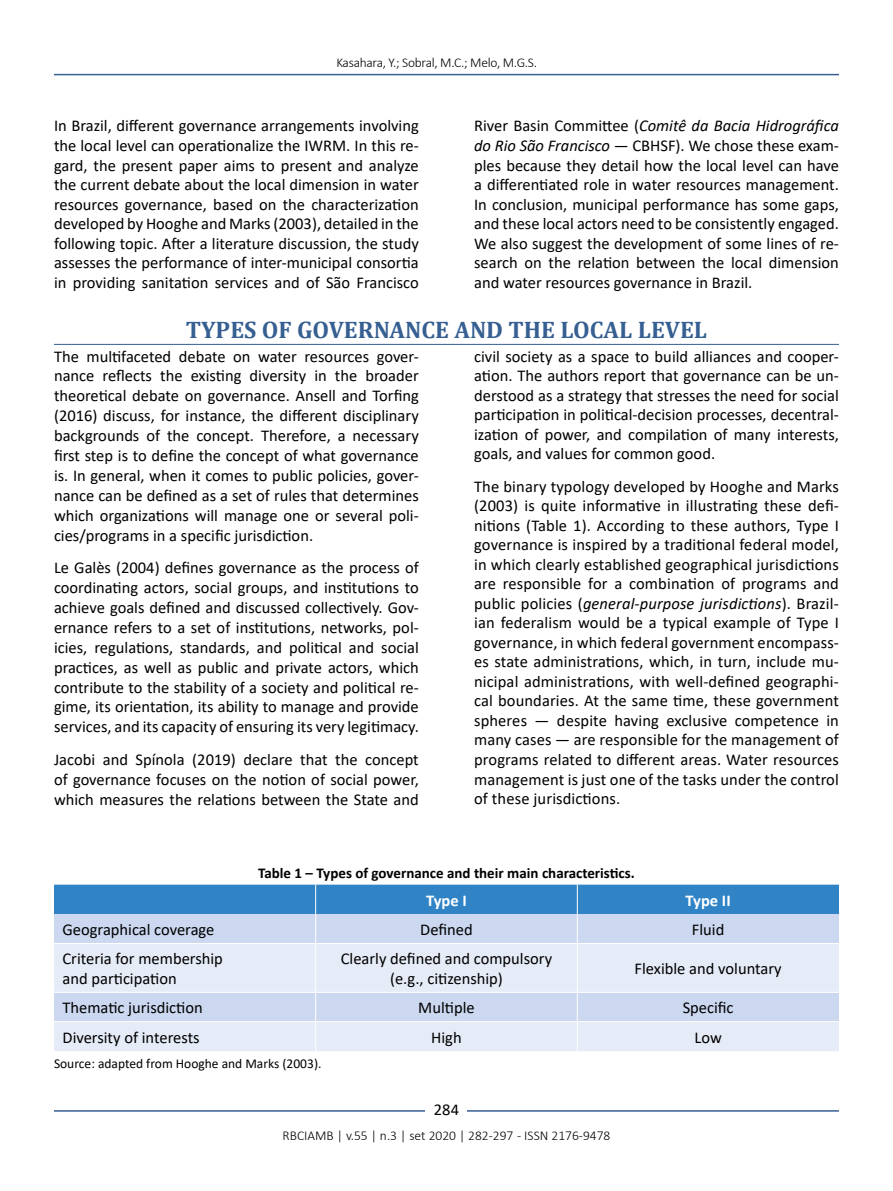
<style>
.page{position:relative;width:893px;height:1191px;background:#fff}
.page>*{position:absolute;margin:0;border:0;box-sizing:border-box;transform-origin:0 0}
.t1{font:700 24px "Cambria";color:#365f92}
.t2{font:16.5px/19.5px "Calibri";color:#000;text-align:justify}
.t3{font:700 16.5px "Calibri";color:#fff}
.t4{font:700 15px "Calibri";color:#000}
.t5{font:300 13.5px "Calibri";color:#000}
.t6{font:13.5px "Calibri";color:#000}
.t7{font:300 13.5px "Calibri";letter-spacing:-.02em;color:#000}
.s1{font-style:italic}
</style>
<div class="page">
<hr style="left:54px;top:74px;width:785px;height:1px;background:#365f92">
<hr style="left:54px;top:1110px;width:785px;height:1px;background:#365f92">
<div style="left:426px;top:1096px;width:41px;height:26px;background:#fff"></div>
<hr style="left:54px;top:344px;width:785px;height:1px;background:#365f92">
<svg style="left:54px;top:944px;width:785px;height:107px;background:#dee6f5"></svg>
<svg style="left:54px;top:884px;width:785px;height:59px;background:#7eaedb"></svg>
<hr style="left:315px;top:943px;width:1px;height:49px;background:#fff">
<hr style="left:577px;top:943px;width:1px;height:49px;background:#fff">
<hr style="left:54px;top:992px;width:262px;height:1px;background:#fff">
<hr style="left:316px;top:992px;width:261px;height:1px;background:#fff">
<hr style="left:577px;top:992px;width:262px;height:1px;background:#fff">
<hr style="left:54px;top:1021px;width:262px;height:1px;background:#fff">
<hr style="left:316px;top:1021px;width:261px;height:1px;background:#fff">
<svg style="left:315px;top:993px;width:1px;height:58px"></svg>
<hr style="left:577px;top:1021px;width:262px;height:1px;background:#fff">
<svg style="left:577px;top:993px;width:1px;height:58px"></svg>
<p class="t7" style="left:336px;top:54px;width:202px">Kasahara, Y.; Sobral, M.C.; Melo, M.G.S.</p>
<p class="t2" style="left:54px;top:116px;width:366px">In Brazil, different governance arrangements involving the local level can operationalize the IWRM. In this re&shy;gard, the present paper aims to present and analyze the current debate about the local dimension in water resources governance, based on the characterization developed by Hooghe and Marks (2003), detailed in the following topic. After a literature discussion, the study assesses the performance of inter-municipal consortia in providing sanitation services and of São Francisco</p>
<p class="t2" style="left:474px;top:116px;width:366px">River Basin Committee (<span class="s1">Comitê da Bacia Hidrográfica do Rio São Francisco</span> — CBHSF). We chose these exam&shy;ples because they detail how the local level can have a differentiated role in water resources management.<br>In conclusion, municipal performance has some gaps, and these local actors need to be consistently engaged.<br>We also suggest the development of some lines of re&shy;search on the relation between the local dimension and water resources governance in Brazil.</p>
<h1 class="t1" style="left:186px;top:313px;width:523px">TYPES OF GOVERNANCE AND THE LOCAL LEVEL</h1>
<p class="t2" style="left:54px;top:346px;width:366px;line-height:20px">The multifaceted debate on water resources gover&shy;nance reflects the existing diversity in the broader theoretical debate on governance. Ansell and Torfing (2016) discuss, for instance, the different disciplinary backgrounds of the concept. Therefore, a necessary first step is to define the concept of what governance is. In general, when it comes to public policies, gover&shy;nance can be defined as a set of rules that determines which organizations will manage one or several poli&shy;cies/programs in a specific jurisdiction.</p>
<p class="t2" style="left:54px;top:557px;width:366px;line-height:20px">Le Galès (2004) defines governance as the process of coordinating actors, social groups, and institutions to achieve goals defined and discussed collectively. Gov&shy;ernance refers to a set of institutions, networks, pol&shy;icies, regulations, standards, and political and social practices, as well as public and private actors, which contribute to the stability of a society and political re&shy;gime, its orientation, its ability to manage and provide services, and its capacity of ensuring its very legitimacy.</p>
<p class="t2" style="left:54px;top:749px;width:366px;line-height:20px">Jacobi and Spínola (2019) declare that the concept of governance focuses on the notion of social power, which measures the relations between the State and</p>
<p class="t2" style="left:474px;top:346px;width:366px">civil society as a space to build alliances and cooper&shy;ation. The authors report that governance can be un&shy;derstood as a strategy that stresses the need for social participation in political-decision processes, decentral&shy;ization of power, and compilation of many interests, goals, and values for common good.</p>
<p class="t2" style="left:474px;top:476px;width:366px">The binary typology developed by Hooghe and Marks (2003) is quite informative in illustrating these defi&shy;nitions (Table 1). According to these authors, Type I governance is inspired by a traditional federal model, in which clearly established geographical jurisdictions are responsible for a combination of programs and public policies (<span class="s1">general-purpose jurisdictions</span>). Brazil&shy;ian federalism would be a typical example of Type I governance, in which federal government encompass&shy;es state administrations, which, in turn, include mu&shy;nicipal administrations, with well-defined geographi&shy;cal boundaries. At the same time, these government spheres — despite having exclusive competence in many cases — are responsible for the management of programs related to different areas. Water resources management is just one of the tasks under the control of these jurisdictions.</p>
<p class="t4" style="left:258px;top:862px;width:378px">Table 1 – Types of governance and their main characteristics.</p>
<p class="t3" style="left:426px;top:888px;width:42px">Type I</p>
<p class="t3" style="left:686px;top:888px;width:47px">Type II</p>
<p class="t2" style="left:63px;top:919px;width:153px">Geographical coverage</p>
<p class="t2" style="left:420px;top:919px;width:54px">Defined</p>
<p class="t2" style="left:692px;top:919px;width:34px">Fluid</p>
<p class="t2" style="left:63px;top:948px;width:162px">Criteria for membership and participation</p>
<p class="t2" style="left:341px;top:948px;width:213px;text-align:center">Clearly defined and compulsory (e.g., citizenship)</p>
<p class="t2" style="left:635px;top:958px;width:149px">Flexible and voluntary</p>
<p class="t2" style="left:63px;top:997px;width:142px">Thematic jurisdiction</p>
<p class="t2" style="left:418px;top:997px;width:58px">Multiple</p>
<p class="t2" style="left:683px;top:997px;width:52px">Specific</p>
<p class="t2" style="left:63px;top:1027px;width:139px">Diversity of interests</p>
<p class="t2" style="left:431px;top:1027px;width:32px">High</p>
<p class="t2" style="left:694px;top:1027px;width:29px">Low</p>
<p class="t6" style="left:54px;top:1053px;width:269px">Source: adapted from Hooghe and Marks (2003).</p>
<p class="t2" style="left:434px;top:1099px;width:27px">284</p>
<p class="t5" style="left:283px;top:1126px;width:329px">RBCIAMB | v.55 | n.3 | set 2020 | 282-297 - ISSN 2176-9478</p>
</div>
